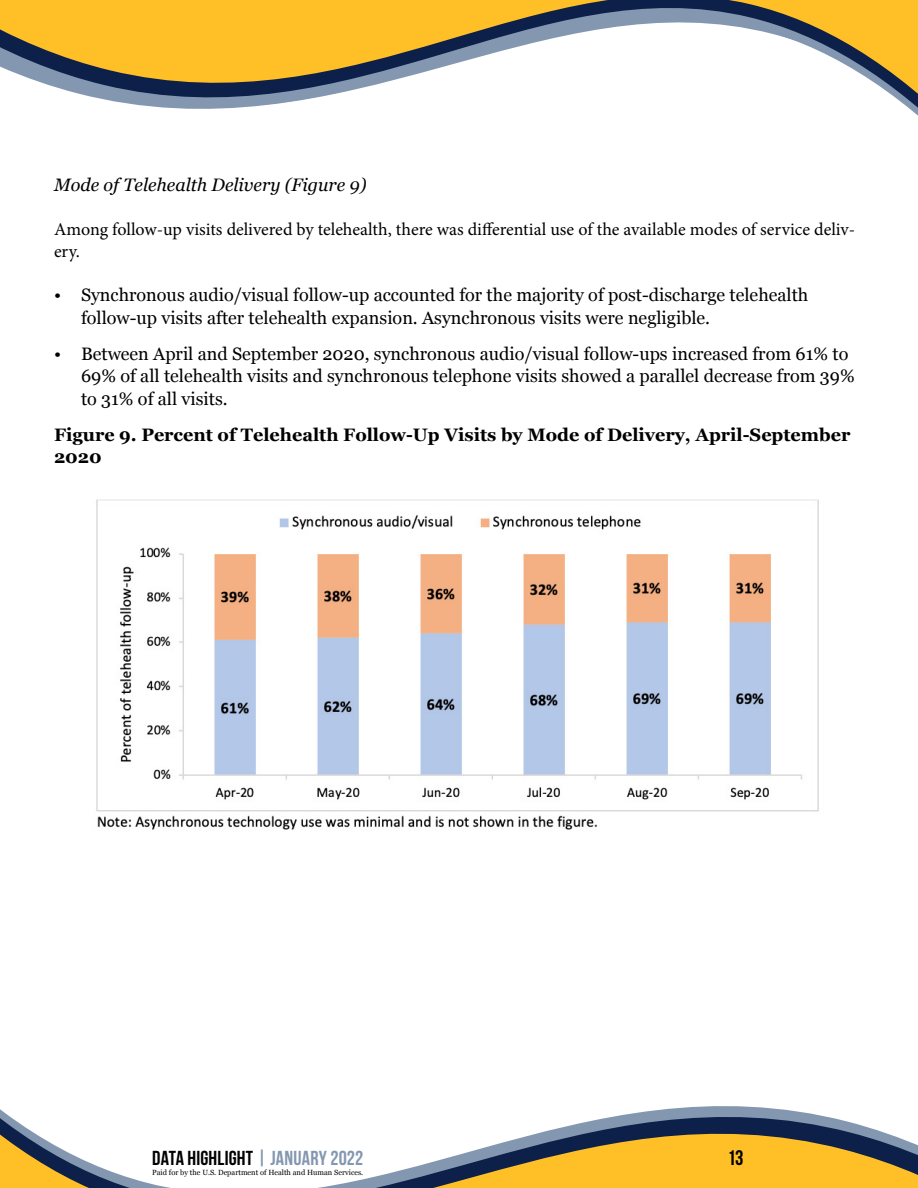
<style>
.page{position:relative;width:918px;height:1188px;background:#fff}
.page>*{position:absolute;margin:0;border:0;box-sizing:border-box;transform-origin:0 0}
.t1{font:700 21px "Bebas Neue";color:#000}
.t2{font:700 20.25px "Bebas Neue";letter-spacing:.005em;color:#000}
.t3{font:18px/22.5px "Georgia";color:#000}
.t4{font:18px/21.6px "Minion Pro";color:#000}
.NUMBER_LIST{font:700 18px/22.5px "Georgia";color:#000}
.BODY{font:italic 18px "Georgia";color:#000}
.t5{font:7.5px "Georgia";color:#000}
.s1{color:#8497b0}
</style>
<div class="page">
<svg style="left:0;top:1106px;width:918px;height:82px"></svg>
<svg style="left:0;top:0;width:918px;height:116px"></svg>
<img style="left:96px;top:499px;width:723px;height:331px">
<p class="BODY" style="left:54px;top:172px;width:314px">Mode of Telehealth Delivery (Figure 9)</p>
<p class="t4" style="left:54px;top:219px;width:803px">Among follow-up visits delivered by telehealth, there was differential use of the available modes of service deliv&shy;ery.</p>
<p class="t3" style="left:81px;top:283px;width:729px;text-indent:-27px">• Synchronous audio/visual follow-up accounted for the majority of post-discharge telehealth follow-up visits after telehealth expansion. Asynchronous visits were negligible.</p>
<p class="t3" style="left:81px;top:341px;width:775px;text-indent:-27px">• Between April and September 2020, synchronous audio/visual follow-ups increased from 61% to<br>69% of all telehealth visits and synchronous telephone visits showed a parallel decrease from 39% to 31% of all visits.</p>
<p class="NUMBER_LIST" style="left:54px;top:422px;width:798px">Figure 9. Percent of Telehealth Follow-Up Visits by Mode of Delivery, April-September<br>2020</p>
<p class="t2" style="left:152px;top:1147px;width:213px">DATA HIGHLIGHT <span class="s1">| JANUARY 2022</span></p>
<p class="t1" style="left:728px;top:1146px;width:17px">13</p>
<p class="t5" style="left:152px;top:1167px;width:213px">Paid for by the U.S. Department of Health and Human Services.</p>
</div>
